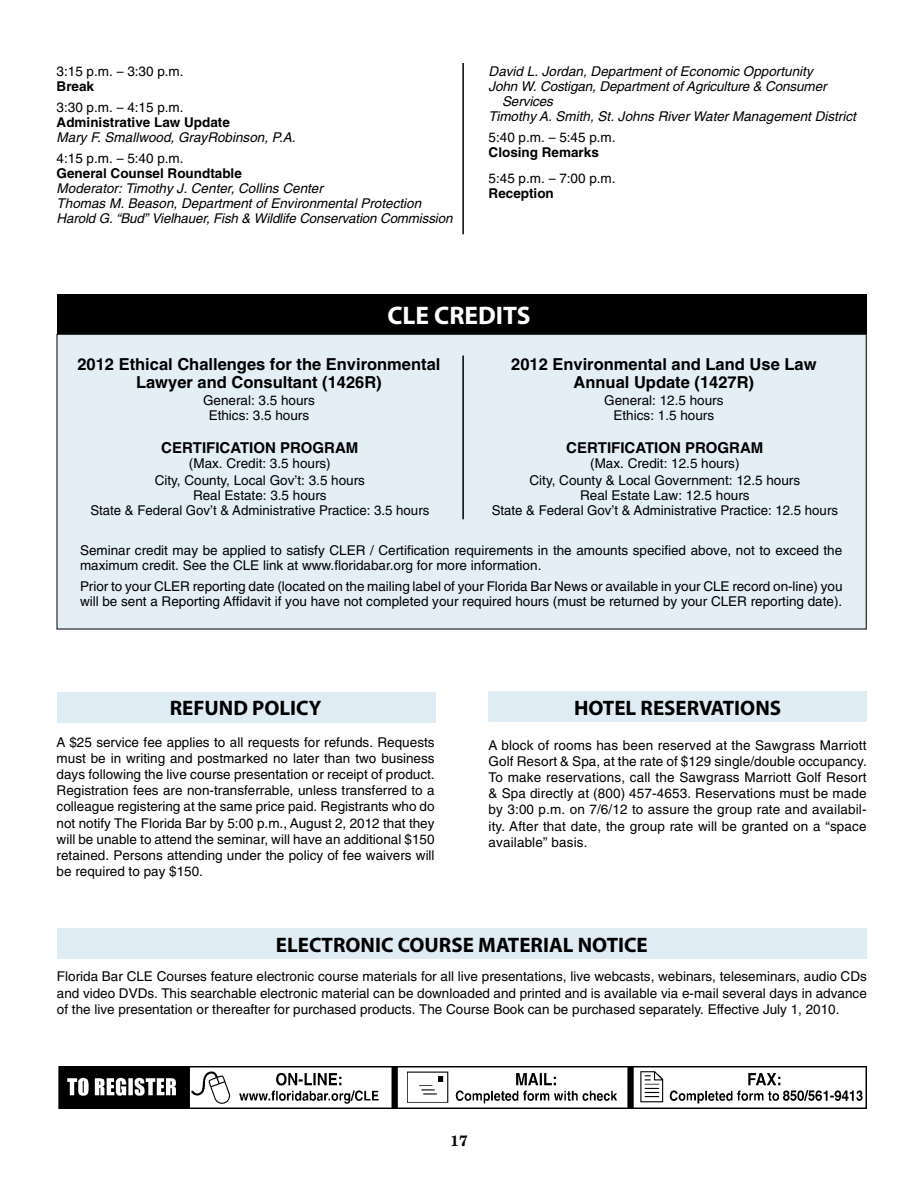
<style>
.page{position:relative;width:918px;height:1188px;background:#fff}
.page>*{position:absolute;margin:0;border:0;box-sizing:border-box;transform-origin:0 0}
.t1{font:700 25.5px "Myriad";color:#fff}
.t2{font:700 21px "Myriad";color:#000}
.t3{font:700 16.5px/18px "Helvetica";color:#000;text-align:center}
.t4{font:700 15px "Helvetica";color:#000}
.t5{font:700 15px "New Century Schlbk";color:#000}
.t6{font:13.5px/16.2px "Helvetica";color:#000;text-align:center}
.t7{font:italic 13.5px/15px "Helvetica";color:#000}
.t8{font:700 13.5px "Helvetica";color:#000}
</style>
<div class="page">
<div style="left:57px;top:928px;width:810px;height:31px;background:#e0ecf4"></div>
<div style="left:489px;top:691px;width:378px;height:31px;background:#e0ecf4"></div>
<div style="left:57px;top:692px;width:379px;height:31px;background:#e0ecf4"></div>
<div style="left:57px;top:295px;width:810px;height:41px;background:#000"></div>
<hr style="left:462px;top:63px;width:2px;height:171px;background:#000">
<div style="left:57px;top:334px;width:809px;height:295px;background:#e3eef5"></div>
<hr style="left:462px;top:356px;width:2px;height:163px;background:#000">
<img style="left:59px;top:1066px;width:808px;height:43px">
<p class="t6" style="left:57px;top:63px;width:129px">3:15 p.m. – 3:30 p.m.</p>
<p class="t8" style="left:57px;top:78px;width:39px">Break</p>
<p class="t6" style="left:57px;top:99px;width:129px">3:30 p.m. – 4:15 p.m.</p>
<p class="t8" style="left:57px;top:114px;width:175px">Administrative Law Update</p>
<p class="t7" style="left:57px;top:129px;width:241px">Mary F. Smallwood, GrayRobinson, P.A.</p>
<p class="t6" style="left:57px;top:150px;width:129px">4:15 p.m. – 5:40 p.m.</p>
<p class="t8" style="left:57px;top:165px;width:187px">General Counsel Roundtable</p>
<p class="t7" style="left:57px;top:180px;width:397px">Moderator: Timothy J. Center, Collins Center<br>Thomas M. Beason, Department of Environmental Protection<br>Harold G. “Bud” Vielhauer, Fish &amp; Wildlife Conservation Commission</p>
<p class="t7" style="left:489px;top:64px;width:326px">David L. Jordan, Department of Economic Opportunity</p>
<p class="t7" style="left:489px;top:79px;width:339px">John W. Costigan, Department of Agriculture &amp; Consumer</p>
<p class="t7" style="left:502px;top:94px;width:52px">Services</p>
<p class="t7" style="left:489px;top:109px;width:369px">Timothy A. Smith, St. Johns River Water Management District</p>
<p class="t6" style="left:489px;top:130px;width:129px">5:40 p.m. – 5:45 p.m.</p>
<p class="t8" style="left:489px;top:144px;width:112px">Closing Remarks</p>
<p class="t6" style="left:489px;top:170px;width:129px">5:45 p.m. – 7:00 p.m.</p>
<p class="t8" style="left:489px;top:185px;width:67px">Reception</p>
<h1 class="t1" style="left:387px;top:302px;width:145px">CLE CREDITS</h1>
<p class="t3" style="left:511px;top:355px;width:307px">2012 Environmental and Land Use Law<br>Annual Update (1427R)</p>
<p class="t6" style="left:604px;top:393px;width:121px;line-height:15px">General: 12.5 hours<br>Ethics: 1.5 hours</p>
<p class="t3" style="left:77px;top:355px;width:365px">2012 Ethical Challenges for the Environmental<br>Lawyer and Consultant (1426R)</p>
<p class="t6" style="left:203px;top:393px;width:113px;line-height:15px">General: 3.5 hours<br>Ethics: 3.5 hours</p>
<p class="t4" style="left:161px;top:438px;width:199px">CERTIFICATION PROGRAM</p>
<p class="t6" style="left:155px;top:454px;width:212px;line-height:17.1px">(Max. Credit: 3.5 hours)<br>City, County, Local Gov’t: 3.5 hours</p>
<p class="t6" style="left:90px;top:487px;width:340px;line-height:15px">Real Estate: 3.5 hours<br>State &amp; Federal Gov’t &amp; Administrative Practice: 3.5 hours</p>
<p class="t6" style="left:80px;top:543px;width:764px;line-height:15px;text-align:left">Seminar credit may be applied to satisfy CLER / Certification requirements in the amounts specified above, not to exceed the maximum credit. See the CLE link at www.floridabar.org for more information.</p>
<p class="t6" style="left:80px;top:579px;width:764px;line-height:15px;text-align:left">Prior to your CLER reporting date (located on the mailing label of your Florida Bar News or available in your CLE record on-line) you will be sent a Reporting Affidavit if you have not completed your required hours (must be returned by your CLER reporting date).</p>
<p class="t4" style="left:566px;top:438px;width:199px">CERTIFICATION PROGRAM</p>
<p class="t6" style="left:530px;top:454px;width:272px;line-height:17.1px">(Max. Credit: 12.5 hours)<br>City, County &amp; Local Government: 12.5 hours</p>
<p class="t6" style="left:492px;top:487px;width:348px;line-height:15px">Real Estate Law: 12.5 hours<br>State &amp; Federal Gov’t &amp; Administrative Practice: 12.5 hours</p>
<h2 class="t2" style="left:170px;top:697px;width:153px">REFUND POLICY</h2>
<p class="t6" style="left:57px;top:734px;width:380px;text-align:justify">A $25 service fee applies to all requests for refunds. Requests must be in writing and postmarked no later than two business days following the live course presentation or receipt of product.<br>Registration fees are non-transferrable, unless transferred to a colleague registering at the same price paid. Registrants who do not notify The Florida Bar by 5:00 p.m., August 2, 2012 that they will be unable to attend the seminar, will have an additional $150 retained. Persons attending under the policy of fee waivers will be required to pay $150.</p>
<h2 class="t2" style="left:574px;top:697px;width:209px">HOTEL RESERVATIONS</h2>
<p class="t6" style="left:489px;top:737px;width:380px;text-align:justify">A block of rooms has been reserved at the Sawgrass Marriott Golf Resort &amp; Spa, at the rate of $129 single/double occupancy.<br>To make reservations, call the Sawgrass Marriott Golf Resort &amp; Spa directly at (800) 457-4653. Reservations must be made by 3:00 p.m. on 7/6/12 to assure the group rate and availabil&shy;ity. After that date, the group rate will be granted on a “space available” basis.</p>
<h2 class="t2" style="left:276px;top:934px;width:373px">ELECTRONIC COURSE MATERIAL NOTICE</h2>
<p class="t6" style="left:57px;top:969px;width:811px;text-align:justify">Florida Bar CLE Courses feature electronic course materials for all live presentations, live webcasts, webinars, teleseminars, audio CDs and video DVDs. This searchable electronic material can be downloaded and printed and is available via e-mail several days in advance of the live presentation or thereafter for purchased products. The Course Book can be purchased separately. Effective July 1, 2010.</p>
<p class="t5" style="left:450px;top:1131px;width:19px">17</p>
</div>
